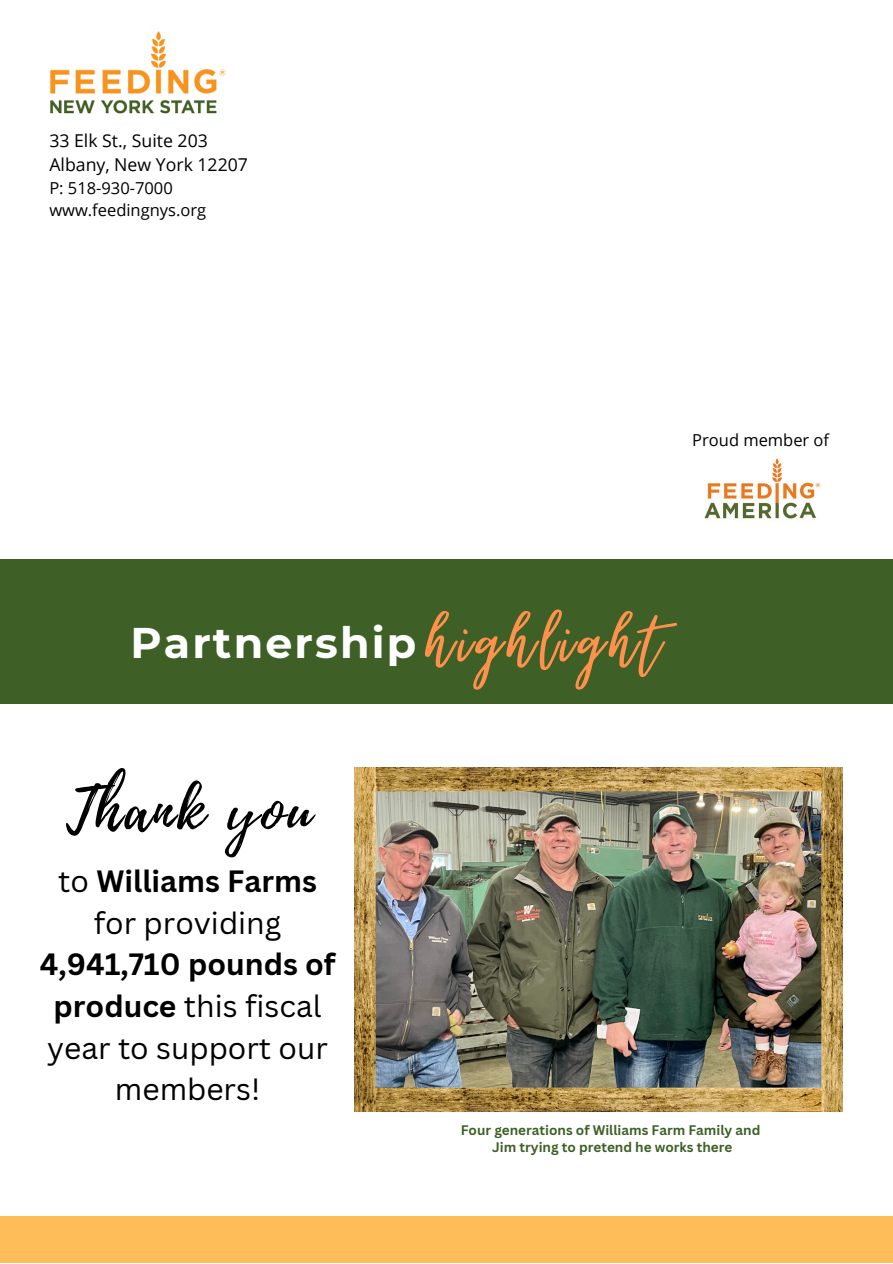
<style>
.page{position:relative;width:893px;height:1264px;background:#fff}
.page>*{position:absolute;margin:0;border:0;box-sizing:border-box;transform-origin:0 0}
.t1{font:104.85px "Virtual";letter-spacing:.05em;color:#ff914d}
.t2{font:60px "Playlist Script";letter-spacing:.05em;color:#000}
.t3{font:700 42.75px "Montserrat";letter-spacing:.05em;color:#fff}
.t4{font:30px/41.5px "Canva Sans";color:#000;text-align:center}
.t5{font:17.7px/24.8px "Open Sans";color:#000}
.t6{font:16.5px/22.5px "Open Sans";color:#000}
.t7{font:700 13.5px/18px "Canva Sans";color:#3e6027;text-align:center}
.s1{font-weight:700}
</style>
<div class="page">
<div style="left:0;top:1216px;width:892px;height:46px;background:#ffbd59"></div>
<img style="left:49px;top:31px;width:177px;height:83px">
<img style="left:704px;top:457px;width:117px;height:62px">
<div style="left:0;top:559px;width:892px;height:144px;background:#3e6027"></div>
<img style="left:354px;top:767px;width:488px;height:344px">
<p class="t5" style="left:49px;top:127px;width:200px">33 Elk St., Suite 203<br>Albany, New York 12207</p>
<p class="t6" style="left:49px;top:176px;width:158px">P: 518-930-7000 www.feedingnys.org</p>
<p class="t6" style="left:692px;top:428px;width:138px">Proud member of</p>
<h3 class="t3" style="left:130px;top:617px;width:287px">Partnership</h3>
<h1 class="t1" style="left:425px;top:584px;width:236px">highlight</h1>
<h2 class="t2" style="left:66px;top:768px;width:247px">Thank you</h2>
<p class="t4" style="left:58px;top:859px;width:260px">to <span class="s1">Williams Farms </span>for providing</p>
<p class="t4" style="left:40px;top:943px;width:297px"><span class="s1">4,941,710 pounds of produce</span> this fiscal year to support our members!</p>
<p class="t7" style="left:461px;top:1120px;width:301px">Four generations of Williams Farm Family and<br>Jim trying to pretend he works there</p>
</div>
